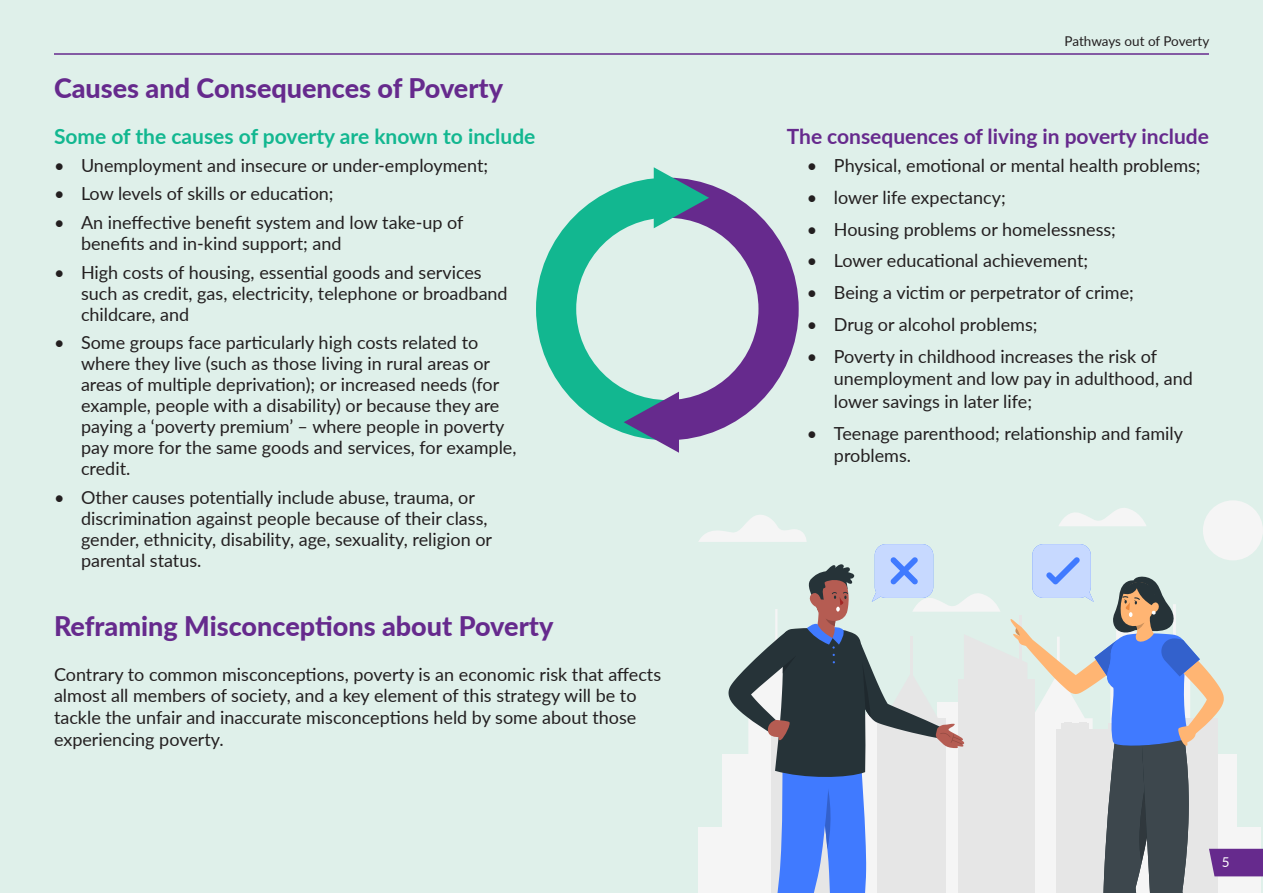
<style>
.page{position:relative;width:1263px;height:893px;background:#dff0ea}
.page>*{position:absolute;margin:0;border:0;box-sizing:border-box;transform-origin:0 0}
.Heading_1{font:800 27px "Lato";color:#662a8d}
.t1{font:700 21px "Lato";color:#12b790}
.t2{font:700 21px "Lato";color:#662a8d}
.t3{font:18px/21px "Lato";color:#231f20}
.t4{font:13.5px "Lato";letter-spacing:-.005em;color:#231f20}
.t5{font:13.5px "Lato";color:#fff}
</style>
<div class="page">
<svg style="left:536px;top:167px;width:263px;height:286px"></svg>
<div style="left:1203px;top:500px;width:60px;height:60px;background:#f5f5f5;border-radius:50%"></div>
<hr style="left:54px;top:53px;width:1155px;height:2px;background:#662a8d">
<svg style="left:698px;top:506px;width:565px;height:387px"></svg>
<p class="Heading_1" style="left:54px;top:68px;width:451px">Causes and Consequences of Poverty</p>
<p class="t4" style="left:1064px;top:31px;width:146px">Pathways out of Poverty</p>
<p class="t1" style="left:54px;top:121px;width:483px">Some of the causes of poverty are known to include</p>
<p class="t2" style="left:787px;top:121px;width:424px">The consequences of living in poverty include</p>
<p class="t3" style="left:54px;top:154px;width:436px">• Unemployment and insecure or under-employment;</p>
<p class="t3" style="left:54px;top:183px;width:281px">• Low levels of skills or education;</p>
<p class="t3" style="left:81px;top:211px;width:384px;text-indent:-27px">• An ineffective benefit system and low take-up of benefits and in-kind support; and</p>
<p class="t3" style="left:81px;top:261px;width:428px;text-indent:-27px">• High costs of housing, essential goods and services such as credit, gas, electricity, telephone or broadband childcare, and</p>
<p class="t3" style="left:81px;top:332px;width:437px;text-indent:-27px">• Some groups face particularly high costs related to where they live (such as those living in rural areas or areas of multiple deprivation); or increased needs (for example, people with a disability) or because they are paying a ‘poverty premium’ – where people in poverty pay more for the same goods and services, for example, credit.</p>
<p class="t3" style="left:81px;top:486px;width:413px;text-indent:-27px">• Other causes potentially include abuse, trauma, or discrimination against people because of their class, gender, ethnicity, disability, age, sexuality, religion or parental status.</p>
<p class="t3" style="left:807px;top:154px;width:395px">• Physical, emotional or mental health problems;</p>
<p class="t3" style="left:807px;top:186px;width:200px">• lower life expectancy;</p>
<p class="t3" style="left:807px;top:218px;width:311px">• Housing problems or homelessness;</p>
<p class="t3" style="left:807px;top:250px;width:283px">• Lower educational achievement;</p>
<p class="t3" style="left:807px;top:281px;width:328px">• Being a victim or perpetrator of crime;</p>
<p class="t3" style="left:807px;top:313px;width:232px">• Drug or alcohol problems;</p>
<p class="t3" style="left:834px;top:344px;width:360px;line-height:22.5px;text-indent:-27px">• Poverty in childhood increases the risk of unemployment and low pay in adulthood, and lower savings in later life;</p>
<p class="t3" style="left:834px;top:421px;width:351px;line-height:22.5px;text-indent:-27px">• Teenage parenthood; relationship and family problems.</p>
<p class="Heading_1" style="left:54px;top:606px;width:501px">Reframing Misconceptions about Poverty</p>
<p class="t3" style="left:54px;top:663px;width:609px;line-height:21.6px">Contrary to common misconceptions, poverty is an economic risk that affects almost all members of society, and a key element of this strategy will be to tackle the unfair and inaccurate misconceptions held by some about those experiencing poverty.</p>
<p class="t5" style="left:1222px;top:853px;width:9px">5</p>
</div>
